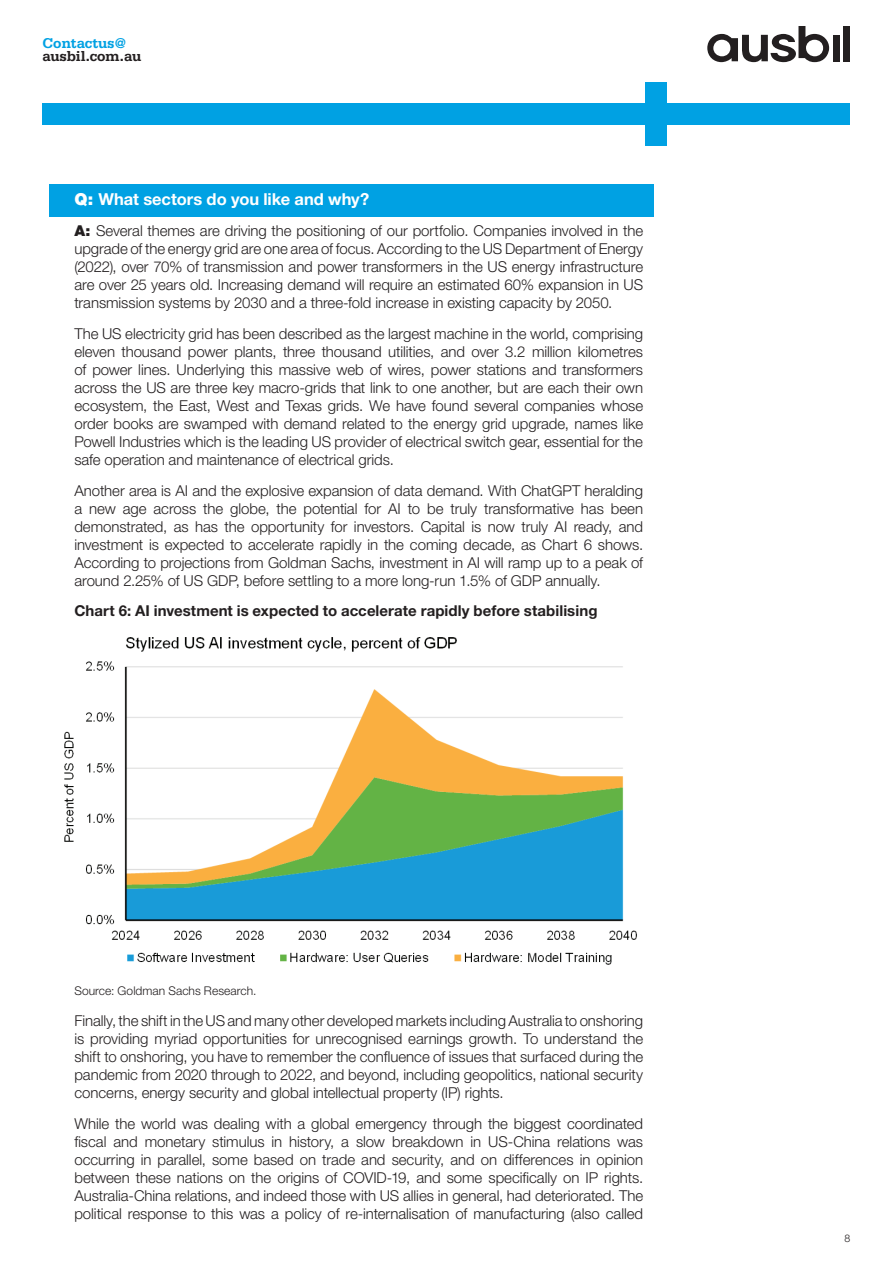
<style>
.page{position:relative;width:893px;height:1263px;background:#fff}
.page>*{position:absolute;margin:0;border:0;box-sizing:border-box;transform-origin:0 0}
.t1{font:700 16.5px "Helvetica Neue LT Std";color:#fff}
.t2{font:300 15px/18px "Helvetica Neue LT Std";letter-spacing:-.005em;color:#231f20;text-align:justify}
.t3{font:700 15px "Helvetica Neue LT Std";letter-spacing:.005em;color:#231f20}
.t4{font:700 15px "Serifa Std";letter-spacing:-.01em;color:#231f20}
.t5{font:700 15px "Serifa Std";letter-spacing:-.005em;color:#00a1e3}
.t6{font:300 12px "Helvetica Neue LT Std";letter-spacing:.005em;color:#231f20}
.t7{font:300 10.5px "Helvetica Neue LT Std";color:#231f20}
.s1{font-weight:900}
</style>
<div class="page">
<div style="left:49px;top:184px;width:605px;height:33px;background:#00a1e3"></div>
<svg style="left:707px;top:26px;width:122px;height:36px"></svg>
<div style="left:832px;top:35px;width:7px;height:26px;background:#231f20"></div>
<div style="left:843px;top:26px;width:7px;height:35px;background:#231f20"></div>
<div style="left:43px;top:104px;width:807px;height:21px;background:#00a1e3"></div>
<div style="left:646px;top:83px;width:21px;height:63px;background:#00a1e3"></div>
<img style="left:64px;top:637px;width:573px;height:328px">
<p class="t5" style="left:43px;top:34px;width:85px">Contactus@</p>
<p class="t4" style="left:43px;top:48px;width:100px">ausbil.com.au</p>
<p class="t1" style="left:74px;top:189px;width:296px"><span class="s1">Q:</span> What sectors do you like and why?</p>
<p class="t2" style="left:74px;top:221px;width:570px"><span class="s1">A:</span> Several themes are driving the positioning of our portfolio. Companies involved in the upgrade of the energy grid are one area of focus. According to the US Department of Energy (2022), over 70% of transmission and power transformers in the US energy infrastructure are over 25 years old. Increasing demand will require an estimated 60% expansion in US transmission systems by 2030 and a three-fold increase in existing capacity by 2050.</p>
<p class="t2" style="left:74px;top:324px;width:570px">The US electricity grid has been described as the largest machine in the world, comprising eleven thousand power plants, three thousand utilities, and over 3.2 million kilometres of power lines. Underlying this massive web of wires, power stations and transformers across the US are three key macro-grids that link to one another, but are each their own ecosystem, the East, West and Texas grids. We have found several companies whose order books are swamped with demand related to the energy grid upgrade, names like Powell Industries which is the leading US provider of electrical switch gear, essential for the safe operation and maintenance of electrical grids.</p>
<p class="t2" style="left:74px;top:481px;width:570px">Another area is AI and the explosive expansion of data demand. With ChatGPT heralding a new age across the globe, the potential for AI to be truly transformative has been demonstrated, as has the opportunity for investors. Capital is now truly AI ready, and investment is expected to accelerate rapidly in the coming decade, as Chart 6 shows.<br>According to projections from Goldman Sachs, investment in AI will ramp up to a peak of around 2.25% of US GDP, before settling to a more long-run 1.5% of GDP annually.</p>
<p class="t3" style="left:74px;top:602px;width:525px">Chart 6: AI investment is expected to accelerate rapidly before stabilising</p>
<p class="t6" style="left:74px;top:983px;width:184px">Source: Goldman Sachs Research.</p>
<p class="t2" style="left:74px;top:1011px;width:570px">Finally, the shift in the US and many other developed markets including Australia to onshoring is providing myriad opportunities for unrecognised earnings growth. To understand the shift to onshoring, you have to remember the confluence of issues that surfaced during the pandemic from 2020 through to 2022, and beyond, including geopolitics, national security concerns, energy security and global intellectual property (IP) rights.</p>
<p class="t2" style="left:74px;top:1114px;width:570px">While the world was dealing with a global emergency through the biggest coordinated fiscal and monetary stimulus in history, a slow breakdown in US-China relations was occurring in parallel, some based on trade and security, and on differences in opinion between these nations on the origins of COVID-19, and some specifically on IP rights.<br>Australia-China relations, and indeed those with US allies in general, had deteriorated. The political response to this was a policy of re-internalisation of manufacturing (also called</p>
<p class="t7" style="left:845px;top:1231px;width:7px">8</p>
</div>
